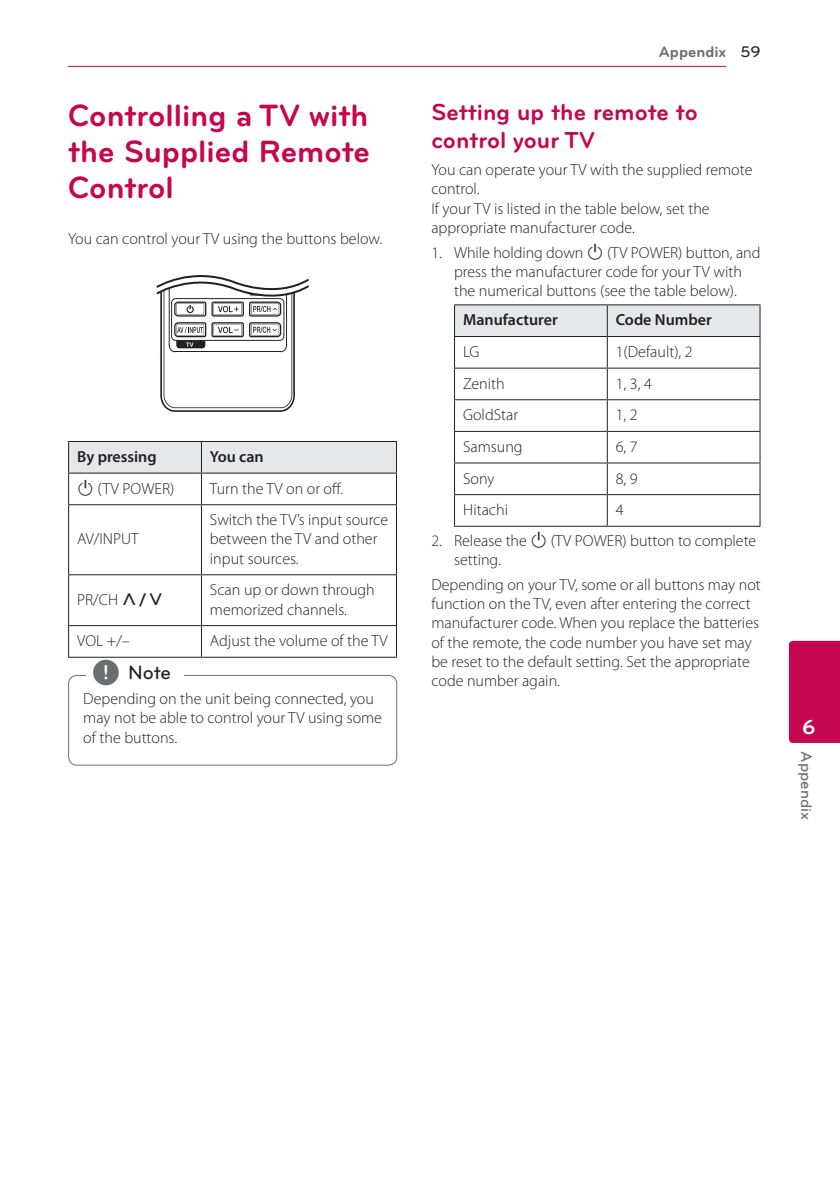
<style>
.page{position:relative;width:840px;height:1191px;background:#fff}
.page>*{position:absolute;margin:0;border:0;box-sizing:border-box;transform-origin:0 0}
.Title_1{font:700 32px/36px "Bryant LG";color:#c50750;text-align:justify}
.Title_2{font:700 24px/28px "Bryant LG";color:#c50750}
.t1{font:700 21px "Bryant LG";color:#fff}
.t2{font:500 20px "Bryant LG";color:#231f20}
.Content_text_Light{font:300 16px/19.2px "Myriad Pro";color:#231f20}
.Content_text_Num{font:300 16px/19.2px "Myriad Pro";color:#231f20;text-align:center}
.Content_text_Light-2{font:600 16px "Myriad Pro";color:#231f20}
.Chapter_Title_Top_R{font:700 16px "Bryant LG";color:#6c6d70}
.Chapter_Title_Side{font:500 16px "Bryant LG";color:#6c6d70}
.Page_No_Right{font:500 16px "Bryant LG";color:#231f20}
.s1{font-family:"UPSYS Common";font-weight:400}
.s2{font-family:"UPSYS Common";font-weight:400;font-size:30px;color:#6c6d70}
</style>
<div class="page">
<hr style="left:68px;top:66px;width:658px;height:1px;background:#c50750">
<div style="left:788px;top:641px;width:51px;height:102px;background:#c50750"></div>
<svg style="left:156px;top:275px;width:153px;height:137px"></svg>
<div style="left:69px;top:442px;width:327px;height:30px;background:#e6e7e9"></div>
<hr style="left:68px;top:441px;width:133px;height:1px;background:#231f20">
<hr style="left:68px;top:442px;width:1px;height:30px;background:#231f20">
<hr style="left:201px;top:441px;width:196px;height:1px;background:#231f20">
<hr style="left:201px;top:442px;width:1px;height:30px;background:#231f20">
<hr style="left:396px;top:442px;width:1px;height:30px;background:#231f20">
<hr style="left:68px;top:472px;width:133px;height:1px;background:#231f20">
<hr style="left:68px;top:473px;width:1px;height:31px;background:#231f20">
<hr style="left:201px;top:472px;width:196px;height:1px;background:#231f20">
<hr style="left:201px;top:473px;width:1px;height:31px;background:#231f20">
<hr style="left:396px;top:473px;width:1px;height:31px;background:#231f20">
<hr style="left:68px;top:504px;width:133px;height:1px;background:#231f20">
<hr style="left:68px;top:505px;width:1px;height:69px;background:#231f20">
<hr style="left:201px;top:504px;width:196px;height:1px;background:#231f20">
<hr style="left:201px;top:505px;width:1px;height:69px;background:#231f20">
<hr style="left:396px;top:505px;width:1px;height:69px;background:#231f20">
<hr style="left:68px;top:574px;width:133px;height:1px;background:#231f20">
<hr style="left:68px;top:575px;width:1px;height:50px;background:#231f20">
<hr style="left:201px;top:574px;width:196px;height:1px;background:#231f20">
<hr style="left:201px;top:575px;width:1px;height:50px;background:#231f20">
<hr style="left:396px;top:575px;width:1px;height:50px;background:#231f20">
<hr style="left:68px;top:625px;width:133px;height:1px;background:#231f20">
<hr style="left:68px;top:626px;width:1px;height:31px;background:#231f20">
<hr style="left:201px;top:625px;width:196px;height:1px;background:#231f20">
<hr style="left:201px;top:626px;width:1px;height:31px;background:#231f20">
<hr style="left:396px;top:626px;width:1px;height:31px;background:#231f20">
<hr style="left:68px;top:657px;width:133px;height:1px;background:#231f20">
<hr style="left:201px;top:657px;width:196px;height:1px;background:#231f20">
<div style="left:68px;top:675px;width:329px;height:90px;border:1px solid #6c6d70;border-radius:9px"></div>
<div style="left:86px;top:669px;width:97px;height:20px;background:#fff"></div>
<div style="left:455px;top:305px;width:304px;height:31px;background:#e6e7e9"></div>
<hr style="left:454px;top:304px;width:153px;height:1px;background:#231f20">
<hr style="left:454px;top:305px;width:1px;height:31px;background:#231f20">
<hr style="left:607px;top:304px;width:153px;height:1px;background:#231f20">
<hr style="left:606px;top:305px;width:1px;height:31px;background:#231f20">
<hr style="left:759px;top:305px;width:1px;height:31px;background:#231f20">
<hr style="left:454px;top:336px;width:153px;height:1px;background:#231f20">
<hr style="left:454px;top:337px;width:1px;height:30px;background:#231f20">
<hr style="left:607px;top:336px;width:153px;height:1px;background:#231f20">
<hr style="left:606px;top:337px;width:1px;height:30px;background:#231f20">
<hr style="left:759px;top:337px;width:1px;height:30px;background:#231f20">
<hr style="left:454px;top:367px;width:153px;height:1px;background:#231f20">
<hr style="left:454px;top:368px;width:1px;height:31px;background:#231f20">
<hr style="left:607px;top:367px;width:153px;height:1px;background:#231f20">
<hr style="left:606px;top:368px;width:1px;height:31px;background:#231f20">
<hr style="left:759px;top:368px;width:1px;height:31px;background:#231f20">
<hr style="left:454px;top:399px;width:153px;height:1px;background:#231f20">
<hr style="left:454px;top:400px;width:1px;height:31px;background:#231f20">
<hr style="left:607px;top:399px;width:153px;height:1px;background:#231f20">
<hr style="left:606px;top:400px;width:1px;height:31px;background:#231f20">
<hr style="left:759px;top:400px;width:1px;height:31px;background:#231f20">
<hr style="left:454px;top:431px;width:153px;height:1px;background:#231f20">
<hr style="left:454px;top:432px;width:1px;height:30px;background:#231f20">
<hr style="left:607px;top:431px;width:153px;height:1px;background:#231f20">
<hr style="left:606px;top:432px;width:1px;height:30px;background:#231f20">
<hr style="left:759px;top:432px;width:1px;height:30px;background:#231f20">
<hr style="left:454px;top:462px;width:153px;height:1px;background:#231f20">
<hr style="left:454px;top:463px;width:1px;height:31px;background:#231f20">
<hr style="left:607px;top:462px;width:153px;height:1px;background:#231f20">
<hr style="left:606px;top:463px;width:1px;height:31px;background:#231f20">
<hr style="left:759px;top:463px;width:1px;height:31px;background:#231f20">
<hr style="left:454px;top:494px;width:153px;height:1px;background:#231f20">
<hr style="left:454px;top:495px;width:1px;height:31px;background:#231f20">
<hr style="left:607px;top:494px;width:153px;height:1px;background:#231f20">
<hr style="left:606px;top:495px;width:1px;height:31px;background:#231f20">
<hr style="left:759px;top:495px;width:1px;height:31px;background:#231f20">
<hr style="left:454px;top:526px;width:153px;height:1px;background:#231f20">
<hr style="left:607px;top:526px;width:153px;height:1px;background:#231f20">
<p class="Title_1" style="left:68px;top:97px;width:303px">Controlling a TV with the Supplied Remote Control</p>
<p class="Content_text_Light" style="left:68px;top:228px;width:315px">You can control your TV using the buttons below.</p>
<p class="Content_text_Light-2" style="left:77px;top:446px;width:81px">By pressing</p>
<p class="Content_text_Light-2" style="left:210px;top:446px;width:55px">You can</p>
<p class="Content_text_Light" style="left:77px;top:478px;width:99px"><span class="s1">1</span> (TV POWER)</p>
<p class="Content_text_Light" style="left:210px;top:478px;width:134px">Turn the TV on or off.</p>
<p class="Content_text_Light" style="left:77px;top:529px;width:63px">AV/INPUT</p>
<p class="Content_text_Light" style="left:210px;top:510px;width:179px">Switch the TV’s input source between the TV and other input sources.</p>
<p class="Content_text_Light" style="left:77px;top:590px;width:88px">PR/CH <span class="s1">W/S</span></p>
<p class="Content_text_Light" style="left:210px;top:580px;width:166px">Scan up or down through memorized channels.</p>
<p class="Content_text_Light" style="left:77px;top:631px;width:54px">VOL +/–</p>
<p class="Content_text_Light" style="left:210px;top:631px;width:179px">Adjust the volume of the TV</p>
<p class="t2" style="left:92px;top:660px;width:81px"><span class="s2">,</span> Note</p>
<p class="Content_text_Light" style="left:83px;top:689px;width:300px">Depending on the unit being connected, you may not be able to control your TV using some of the buttons.</p>
<p class="Chapter_Title_Top_R" style="left:658px;top:42px;width:69px">Appendix</p>
<p class="Page_No_Right" style="left:740px;top:42px;width:22px">59</p>
<p class="Title_2" style="left:431px;top:98px;width:268px">Setting up the remote to control your TV</p>
<p class="Content_text_Light" style="left:431px;top:160px;width:322px">You can operate your TV with the supplied remote control.<br>If your TV is listed in the table below, set the appropriate manufacturer code.</p>
<p class="Content_text_Num" style="left:431px;top:243px;width:330px">1. While holding down <span class="s1">1</span> (TV POWER) button, and press the manufacturer code for your TV with<br>the numerical buttons (see the table below).</p>
<p class="Content_text_Light-2" style="left:463px;top:310px;width:96px">Manufacturer</p>
<p class="Content_text_Light-2" style="left:615px;top:310px;width:97px">Code Number</p>
<p class="Content_text_Light" style="left:463px;top:342px;width:18px">LG</p>
<p class="Content_text_Light" style="left:615px;top:342px;width:78px">1(Default), 2</p>
<p class="Content_text_Light" style="left:463px;top:373px;width:43px">Zenith</p>
<p class="Content_text_Light" style="left:615px;top:373px;width:37px">1, 3, 4</p>
<p class="Content_text_Light" style="left:463px;top:405px;width:57px">GoldStar</p>
<p class="Content_text_Light" style="left:615px;top:405px;width:23px">1, 2</p>
<p class="Content_text_Light" style="left:463px;top:437px;width:61px">Samsung</p>
<p class="Content_text_Light" style="left:615px;top:437px;width:23px">6, 7</p>
<p class="Content_text_Light" style="left:463px;top:468px;width:33px">Sony</p>
<p class="Content_text_Light" style="left:615px;top:468px;width:23px">8, 9</p>
<p class="Content_text_Light" style="left:463px;top:500px;width:46px">Hitachi</p>
<p class="Content_text_Light" style="left:615px;top:500px;width:9px">4</p>
<p class="Content_text_Num" style="left:454px;top:531px;width:303px;text-align:left;text-indent:-23px">2. Release the <span class="s1">1</span> (TV POWER) button to complete setting.</p>
<p class="Content_text_Light" style="left:431px;top:575px;width:331px">Depending on your TV, some or all buttons may not function on the TV, even after entering the correct manufacturer code. When you replace the batteries of the remote, the code number you have set may be reset to the default setting. Set the appropriate code number again.</p>
<p class="t1" style="left:801px;top:714px;width:15px">6</p>
<p class="Chapter_Title_Side" style="left:815px;top:751px;width:70px;rotate:90deg">Appendix</p>
</div>
